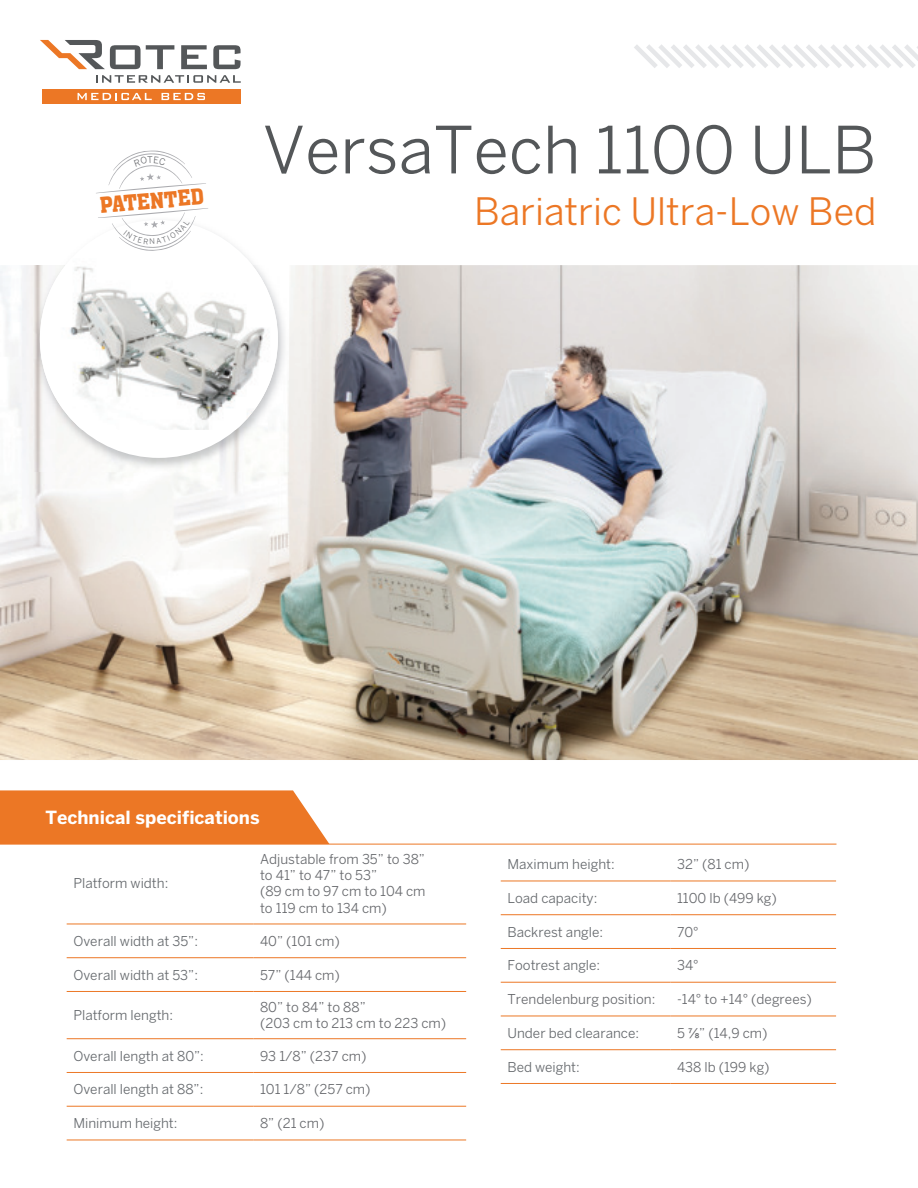
<style>
.page{position:relative;width:918px;height:1188px;background:#fff}
.page>*{position:absolute;margin:0;border:0;box-sizing:border-box;transform-origin:0 0}
.t1{font:64.5px "Benton Sans";color:#545759}
.t2{font:37.5px "Benton Sans";color:#ec7725}
.t3{font:500 24px "Aachen Std";color:#ec7725}
.t4{font:700 18px "Benton Sans";color:#fff}
.t5{font:13.5px/16.2px "Benton Sans";color:#66686c}
.t6{font:13.5px "Benton Sans";color:#64686c}
.s1{font-family:"Arial"}
</style>
<div class="page">
<img style="left:0;top:265px;width:918px;height:495px">
<svg style="left:0;top:790px;width:329px;height:54px;background:#ed7f32"></svg>
<svg style="left:634px;top:44px;width:284px;height:24px"></svg>
<hr style="left:67px;top:924px;width:186px;height:1px;background:#ec7725">
<hr style="left:253px;top:924px;width:213px;height:1px;background:#ec7725">
<hr style="left:67px;top:957px;width:186px;height:1px;background:#ec7725">
<hr style="left:253px;top:957px;width:213px;height:1px;background:#ec7725">
<hr style="left:67px;top:991px;width:186px;height:1px;background:#ec7725">
<hr style="left:253px;top:991px;width:213px;height:1px;background:#ec7725">
<hr style="left:67px;top:1038px;width:186px;height:1px;background:#ec7725">
<hr style="left:253px;top:1038px;width:213px;height:1px;background:#ec7725">
<hr style="left:67px;top:1072px;width:186px;height:1px;background:#ec7725">
<hr style="left:253px;top:1072px;width:213px;height:1px;background:#ec7725">
<hr style="left:67px;top:1106px;width:186px;height:1px;background:#ec7725">
<hr style="left:253px;top:1106px;width:213px;height:1px;background:#ec7725">
<hr style="left:67px;top:1140px;width:186px;height:1px;background:#ec7725">
<hr style="left:253px;top:1140px;width:213px;height:1px;background:#ec7725">
<hr style="left:501px;top:881px;width:169px;height:1px;background:#ec7725">
<hr style="left:670px;top:881px;width:166px;height:1px;background:#ec7725">
<hr style="left:501px;top:914px;width:169px;height:1px;background:#ec7725">
<hr style="left:670px;top:914px;width:166px;height:1px;background:#ec7725">
<hr style="left:501px;top:948px;width:169px;height:1px;background:#ec7725">
<hr style="left:670px;top:948px;width:166px;height:1px;background:#ec7725">
<hr style="left:501px;top:982px;width:169px;height:1px;background:#ec7725">
<hr style="left:670px;top:982px;width:166px;height:1px;background:#ec7725">
<hr style="left:501px;top:1016px;width:169px;height:1px;background:#ec7725">
<hr style="left:670px;top:1016px;width:166px;height:1px;background:#ec7725">
<hr style="left:501px;top:1049px;width:169px;height:1px;background:#ec7725">
<hr style="left:670px;top:1049px;width:166px;height:1px;background:#ec7725">
<hr style="left:501px;top:1083px;width:169px;height:1px;background:#ec7725">
<hr style="left:670px;top:1083px;width:166px;height:1px;background:#ec7725">
<hr style="left:0;top:844px;width:836px;height:1px;background:#ec7725">
<img style="left:34px;top:238px;width:254px;height:233px">
<div style="left:40px;top:220px;width:238px;height:238px;background:#fff;border-radius:50%"></div>
<img style="left:40px;top:258px;width:238px;height:172px">
<svg style="left:40px;top:40px;width:134px;height:29px"></svg>
<svg style="left:181px;top:45px;width:26px;height:24px"></svg>
<svg style="left:213px;top:45px;width:28px;height:24px"></svg>
<svg style="left:96px;top:75px;width:145px;height:8px"></svg>
<div style="left:42px;top:89px;width:199px;height:15px;background:#ec7725"></div>
<svg style="left:78px;top:93px;width:74px;height:7px"></svg>
<svg style="left:162px;top:93px;width:43px;height:7px"></svg>
<svg style="left:96px;top:150px;width:112px;height:101px"></svg>
<h3 class="t3" style="left:99px;top:191px;width:106px;rotate:-5deg">PATENTED</h3>
<h1 class="t1" style="left:263px;top:125px;width:615px">VersaTech 1100 ULB</h1>
<h2 class="t2" style="left:474px;top:197px;width:404px">Bariatric Ultra-Low Bed</h2>
<h3 class="t4" style="left:45px;top:810px;width:216px">Technical specifications</h3>
<p class="t6" style="left:73px;top:878px;width:96px">Platform width:</p>
<p class="t5" style="left:260px;top:852px;width:167px">Adjustable from 35” to 38” to 41” to 47” to 53”<br>(89 cm to 97 cm to 104 cm to 119 cm to 134 cm)</p>
<p class="t6" style="left:73px;top:936px;width:126px">Overall width at 35”:</p>
<p class="t5" style="left:260px;top:934px;width:81px">40” (101 cm)</p>
<p class="t6" style="left:73px;top:969px;width:126px">Overall width at 53”:</p>
<p class="t5" style="left:260px;top:968px;width:81px">57” (144 cm)</p>
<p class="t6" style="left:73px;top:1010px;width:101px">Platform length:</p>
<p class="t5" style="left:260px;top:1000px;width:188px">80” to 84” to 88”<br>(203 cm to 213 cm to 223 cm)</p>
<p class="t6" style="left:73px;top:1050px;width:132px">Overall length at 80”:</p>
<p class="t5" style="left:260px;top:1049px;width:108px">93 1/8” (237 cm)</p>
<p class="t6" style="left:73px;top:1084px;width:131px">Overall length at 88”:</p>
<p class="t5" style="left:260px;top:1083px;width:112px">101 1/8” (257 cm)</p>
<p class="t6" style="left:73px;top:1118px;width:106px">Minimum height:</p>
<p class="t5" style="left:260px;top:1116px;width:66px">8” (21 cm)</p>
<p class="t6" style="left:507px;top:859px;width:109px">Maximum height:</p>
<p class="t5" style="left:677px;top:857px;width:74px">32” (81 cm)</p>
<p class="t6" style="left:507px;top:893px;width:91px">Load capacity:</p>
<p class="t5" style="left:677px;top:891px;width:101px">1100 lb (499 kg)</p>
<p class="t6" style="left:507px;top:926px;width:97px">Backrest angle:</p>
<p class="t5" style="left:677px;top:925px;width:23px">70°</p>
<p class="t6" style="left:507px;top:960px;width:94px">Footrest angle:</p>
<p class="t5" style="left:677px;top:959px;width:23px">34°</p>
<p class="t5" style="left:507px;top:992px;width:149px">Trendelenburg position:</p>
<p class="t5" style="left:677px;top:992px;width:136px">-14° to +14° (degrees)</p>
<p class="t6" style="left:507px;top:1028px;width:133px">Under bed clearance:</p>
<p class="t5" style="left:677px;top:1026px;width:92px">5 <span class="s1">⅞</span>” (14,9 cm)</p>
<p class="t6" style="left:507px;top:1061px;width:74px">Bed weight:</p>
<p class="t5" style="left:677px;top:1060px;width:94px">438 lb (199 kg)</p>
</div>
